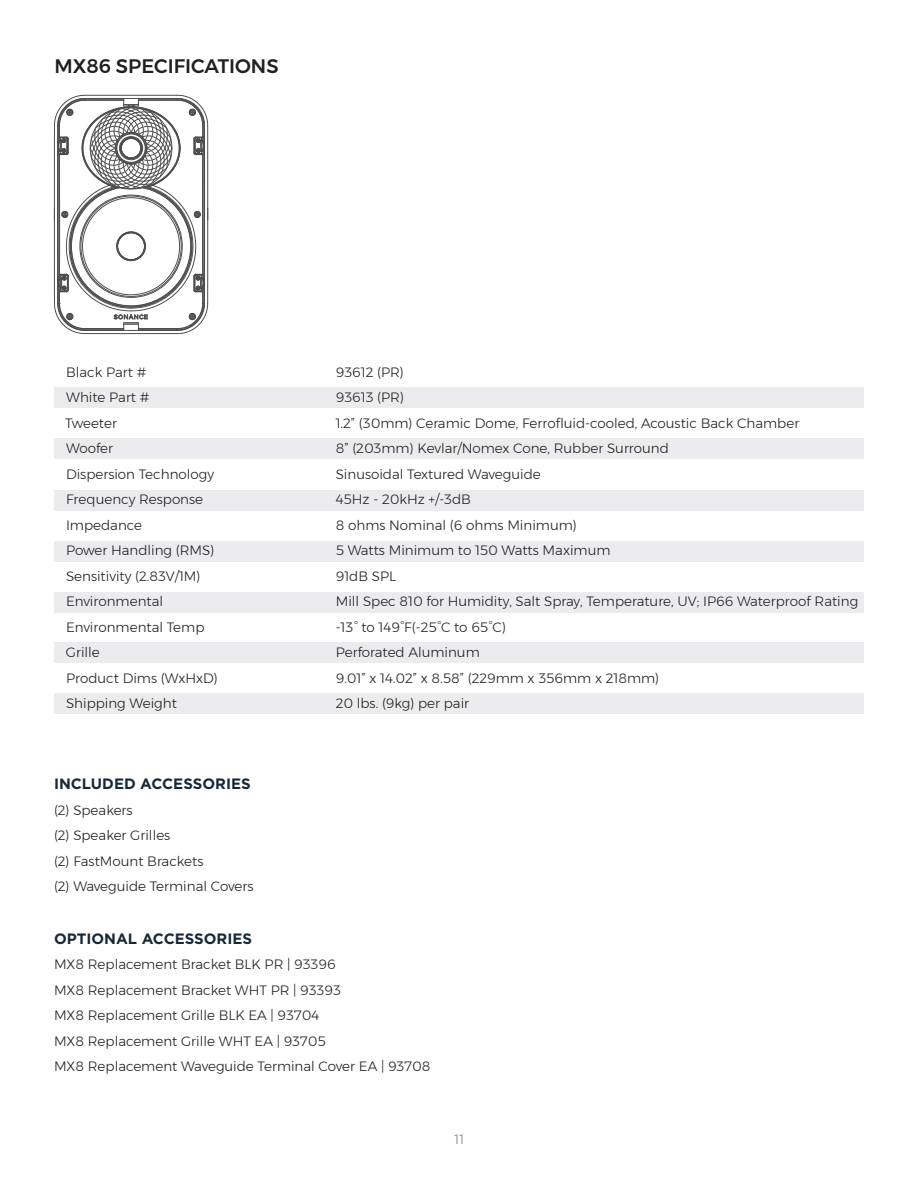
<style>
.page{position:relative;width:918px;height:1188px;background:#fff}
.page>*{position:absolute;margin:0;border:0;box-sizing:border-box;transform-origin:0 0}
.t1{font:500 19.5px "Montserrat";color:#231f20}
.Headings{font:700 15px "Gotham";color:#172938}
.Headings-2{font:300 13.5px "Montserrat";color:#231f20}
.t2{font:13.5px "Gotham";color:#939598}
</style>
<div class="page">
<svg style="left:54px;top:95px;width:154px;height:239px"></svg>
<div style="left:54px;top:694px;width:810px;height:20px;background:#ececee"></div>
<div style="left:54px;top:643px;width:810px;height:20px;background:#ececee"></div>
<div style="left:54px;top:592px;width:810px;height:20px;background:#ececee"></div>
<div style="left:54px;top:541px;width:810px;height:21px;background:#ececee"></div>
<div style="left:54px;top:490px;width:810px;height:20px;background:#ececee"></div>
<div style="left:54px;top:438px;width:810px;height:20px;background:#ececee"></div>
<div style="left:54px;top:388px;width:810px;height:20px;background:#ececee"></div>
<p class="t1" style="left:54px;top:51px;width:226px">MX86 SPECIFICATIONS</p>
<p class="Headings-2" style="left:66px;top:362px;width:82px">Black Part #</p>
<p class="Headings-2" style="left:336px;top:362px;width:70px">93612 (PR)</p>
<p class="Headings-2" style="left:66px;top:387px;width:85px">White Part #</p>
<p class="Headings-2" style="left:336px;top:387px;width:70px">93613 (PR)</p>
<p class="Headings-2" style="left:65px;top:413px;width:53px">Tweeter</p>
<p class="Headings-2" style="left:336px;top:413px;width:465px">1.2” (30mm) Ceramic Dome, Ferrofluid-cooled, Acoustic Back Chamber</p>
<p class="Headings-2" style="left:66px;top:438px;width:48px">Woofer</p>
<p class="Headings-2" style="left:336px;top:438px;width:335px">8” (203mm) Kevlar/Nomex Cone, Rubber Surround</p>
<p class="Headings-2" style="left:66px;top:464px;width:150px">Dispersion Technology</p>
<p class="Headings-2" style="left:336px;top:464px;width:207px">Sinusoidal Textured Waveguide</p>
<p class="Headings-2" style="left:66px;top:489px;width:139px">Frequency Response</p>
<p class="Headings-2" style="left:336px;top:489px;width:137px">45Hz - 20kHz +/-3dB</p>
<p class="Headings-2" style="left:66px;top:515px;width:77px">Impedance</p>
<p class="Headings-2" style="left:336px;top:515px;width:243px">8 ohms Nominal (6 ohms Minimum)</p>
<p class="Headings-2" style="left:66px;top:540px;width:150px">Power Handling (RMS)</p>
<p class="Headings-2" style="left:336px;top:540px;width:276px">5 Watts Minimum to 150 Watts Maximum</p>
<p class="Headings-2" style="left:66px;top:566px;width:136px">Sensitivity (2.83V/1M)</p>
<p class="Headings-2" style="left:336px;top:566px;width:62px">91dB SPL</p>
<p class="Headings-2" style="left:66px;top:591px;width:99px">Environmental</p>
<p class="Headings-2" style="left:336px;top:591px;width:524px">Mill Spec 810 for Humidity, Salt Spray, Temperature, UV; IP66 Waterproof Rating</p>
<p class="Headings-2" style="left:66px;top:617px;width:140px">Environmental Temp</p>
<p class="Headings-2" style="left:336px;top:617px;width:172px">-13° to 149°F(-25°C to 65°C)</p>
<p class="Headings-2" style="left:66px;top:642px;width:35px">Grille</p>
<p class="Headings-2" style="left:336px;top:642px;width:146px">Perforated Aluminum</p>
<p class="Headings-2" style="left:66px;top:668px;width:153px">Product Dims (WxHxD)</p>
<p class="Headings-2" style="left:336px;top:668px;width:325px">9.01” x 14.02” x 8.58” (229mm x 356mm x 218mm)</p>
<p class="Headings-2" style="left:66px;top:693px;width:112px">Shipping Weight</p>
<p class="Headings-2" style="left:336px;top:693px;width:135px">20 lbs. (9kg) per pair</p>
<p class="Headings" style="left:54px;top:775px;width:198px">INCLUDED ACCESSORIES</p>
<p class="Headings-2" style="left:54px;top:800px;width:80px">(2) Speakers</p>
<p class="Headings-2" style="left:54px;top:825px;width:118px">(2) Speaker Grilles</p>
<p class="Headings-2" style="left:54px;top:851px;width:151px">(2) FastMount Brackets</p>
<p class="Headings-2" style="left:54px;top:876px;width:201px">(2) Waveguide Terminal Covers</p>
<p class="Headings" style="left:54px;top:930px;width:200px">OPTIONAL ACCESSORIES</p>
<p class="Headings-2" style="left:54px;top:954px;width:283px">MX8 Replacement Bracket BLK PR | 93396</p>
<p class="Headings-2" style="left:54px;top:980px;width:288px">MX8 Replacement Bracket WHT PR | 93393</p>
<p class="Headings-2" style="left:54px;top:1005px;width:267px">MX8 Replacement Grille BLK EA | 93704</p>
<p class="Headings-2" style="left:54px;top:1031px;width:273px">MX8 Replacement Grille WHT EA | 93705</p>
<p class="Headings-2" style="left:54px;top:1056px;width:378px">MX8 Replacement Waveguide Terminal Cover EA | 93708</p>
<p class="t2" style="left:454px;top:1132px;width:11px">11</p>
</div>
